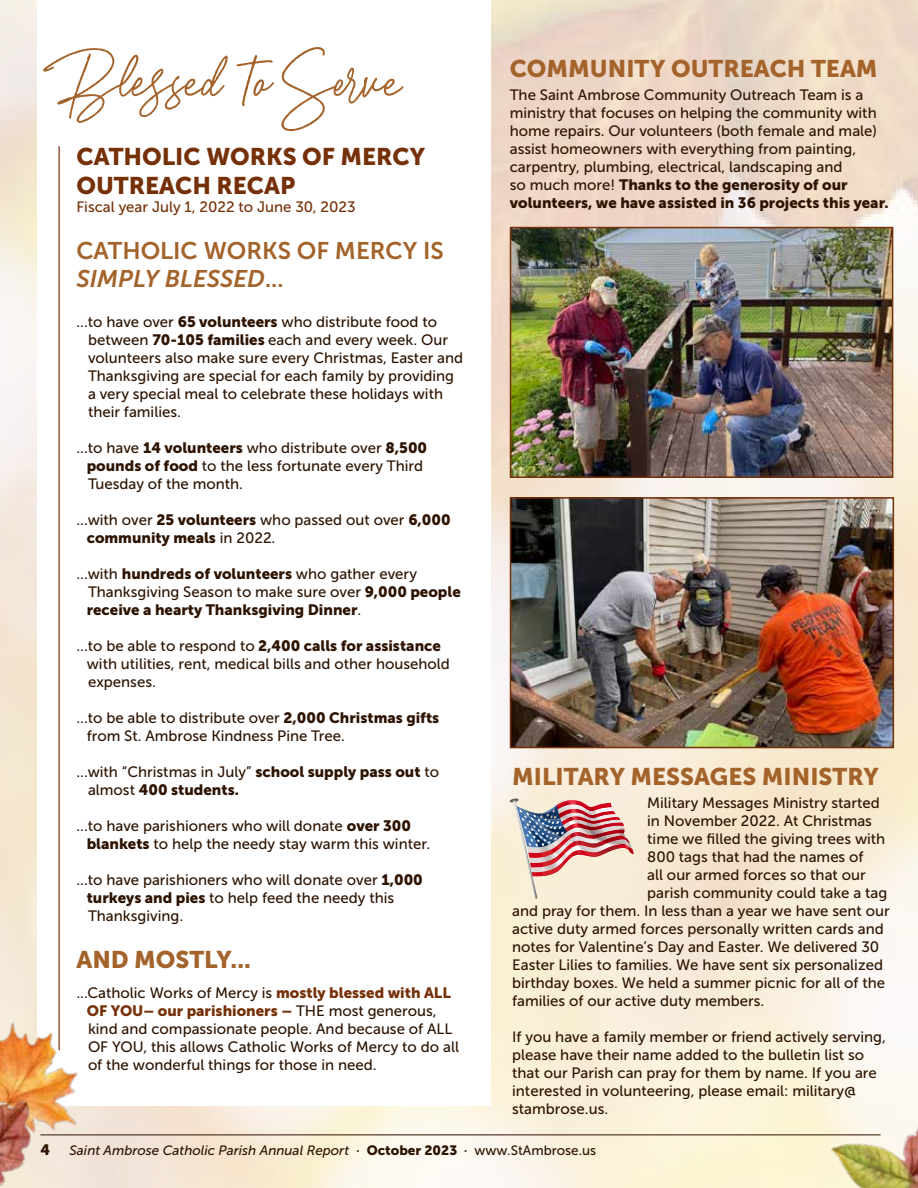
<style>
.page{position:relative;width:918px;height:1188px;background:#fff}
.page>*{position:absolute;margin:0;border:0;box-sizing:border-box;transform-origin:0 0}
.t1{font:108px "Aurelly Signature";color:#a3632b}
.t2{font:24px "Museo Sans 900";color:#a3632b}
.t3{font:24px/28.8px "Museo Sans 700";color:#a3632b}
.t4{font:24px/28.8px "Museo Sans 900";color:#753008}
.t5{font:15px/18px "Museo Sans 500";color:#2d1300}
.t6{font:15px/18px "Museo Sans 900";color:#2d1300}
.t7{font:15px "Museo Sans 900";color:#753008}
.t8{font:15px "Museo Sans 500";color:#753008}
.t9{font:italic 13.5px "Museo Sans 500";color:#2d1300}
.s1{font-style:italic}
.s2{font-family:"Museo Sans 900"}
.s3{font-family:"Museo Sans 500"}
.s4{font-family:"Museo Sans 900";color:#753008}
.s5{font-family:"Museo Sans 500";color:#2d1300}
.s6{font-family:"Museo Sans 700";font-style:normal}
.s7{font-family:"Museo Sans 900";font-style:normal}
.s8{font-style:normal}
</style>
<div class="page">
<img style="left:0;top:0;width:918px;height:1188px">
<hr style="left:40px;top:1135px;width:841px;height:1px;background:#2d1300">
<div style="left:37px;top:0;width:454px;height:1105px;background:#fff"></div>
<hr style="left:59px;top:146px;width:1px;height:904px;background:#7a1600">
<img style="left:513px;top:230px;width:377px;height:245px">
<div style="left:510px;top:227px;width:383px;height:251px;border:2px solid #753008"></div>
<img style="left:513px;top:500px;width:378px;height:245px">
<div style="left:510px;top:497px;width:384px;height:251px;border:2px solid #753008"></div>
<img style="left:513px;top:877px;width:24px;height:22px">
<img style="left:509px;top:799px;width:125px;height:78px">
<img style="left:0;top:987px;width:60px;height:47px">
<img style="left:787px;top:1028px;width:131px;height:160px">
<img style="left:864px;top:1141px;width:54px;height:47px">
<img style="left:0;top:1034px;width:114px;height:154px">
<h1 class="t1" style="left:57px;top:34px;width:345px">Blessed to Serve</h1>
<h2 class="t4" style="left:76px;top:142px;width:350px">CATHOLIC WORKS OF MERCY<br>OUTREACH RECAP</h2>
<p class="t8" style="left:76px;top:198px;width:281px">Fiscal year July 1, 2022 to June 30, 2023</p>
<h2 class="t3" style="left:76px;top:236px;width:369px">CATHOLIC WORKS OF MERCY IS<br><span class="s1">SIMPLY BLESSED</span>...</h2>
<p class="t5" style="left:88px;top:313px;width:377px;text-indent:-12px">...to have over <span class="s2">65 volunteers</span> who distribute food to between <span class="s2">70-105 families</span> each and every week. Our volunteers also make sure every Christmas, Easter and Thanksgiving are special for each family by providing a very special meal to celebrate these holidays with their families.</p>
<p class="t5" style="left:87px;top:439px;width:342px;text-indent:-10px">...to have <span class="s2">14 volunteers</span> who distribute over <span class="s2">8,500 pounds of food</span> to the less fortunate every Third<br>Tuesday of the month.</p>
<p class="t5" style="left:76px;top:511px;width:376px">...with over <span class="s2">25 volunteers</span> who passed out over <span class="s2">6,000</span></p>
<p class="t6" style="left:87px;top:529px;width:190px">community meals <span class="s3">in 2022.</span></p>
<p class="t5" style="left:88px;top:565px;width:374px;text-indent:-12px">...with <span class="s2">hundreds of volunteers</span> who gather every<br>Thanksgiving Season to make sure over <span class="s2">9,000 people</span></p>
<p class="t6" style="left:87px;top:601px;width:276px">receive a hearty Thanksgiving Dinner<span class="s3">.</span></p>
<p class="t6" style="left:76px;top:637px;width:366px"><span class="s3">...to be able to respond to</span> 2,400 calls for assistance</p>
<p class="t5" style="left:87px;top:655px;width:365px">with utilities, rent, medical bills and other household expenses.</p>
<p class="t5" style="left:87px;top:709px;width:354px;text-indent:-10px">...to be able to distribute over <span class="s2">2,000 Christmas gifts </span>from St. Ambrose Kindness Pine Tree.</p>
<p class="t5" style="left:76px;top:763px;width:364px">...with “Christmas in July” <span class="s2">school supply pass out</span> to</p>
<p class="t6" style="left:88px;top:781px;width:152px"><span class="s3">almost</span> 400 students.</p>
<p class="t5" style="left:87px;top:817px;width:345px;text-indent:-10px">...to have parishioners who will donate <span class="s2">over 300 blankets</span> to help the needy stay warm this winter.</p>
<p class="t5" style="left:87px;top:871px;width:338px;text-indent:-10px">...to have parishioners who will donate over <span class="s2">1,000 turkeys and pies</span> to help feed the needy this<br>Thanksgiving.</p>
<h2 class="t2" style="left:76px;top:946px;width:176px">AND MOSTLY...</h2>
<p class="t5" style="left:76px;top:984px;width:376px">...Catholic Works of Mercy is <span class="s4">mostly blessed with ALL</span></p>
<p class="t7" style="left:87px;top:1002px;width:351px">OF YOU– our parishioners – <span class="s5">THE most generous,</span></p>
<p class="t5" style="left:88px;top:1020px;width:372px">kind and compassionate people. And because of ALL<br>OF YOU, this allows Catholic Works of Mercy to do all of the wonderful things for those in need.</p>
<h2 class="t2" style="left:510px;top:55px;width:369px">COMMUNITY OUTREACH TEAM</h2>
<p class="t5" style="left:510px;top:86px;width:369px">The Saint Ambrose Community Outreach Team is a ministry that focuses on helping the community with home repairs. Our volunteers (both female and male) assist homeowners with everything from painting, carpentry, plumbing, electrical, landscaping and</p>
<p class="t6" style="left:510px;top:175px;width:381px"><span class="s3">so much more!</span> Thanks to the generosity of our volunteers, we have assisted in 36 projects this year.</p>
<h2 class="t2" style="left:512px;top:763px;width:368px">MILITARY MESSAGES MINISTRY</h2>
<p class="t5" style="left:647px;top:794px;width:234px">Military Messages Ministry started</p>
<p class="t5" style="left:647px;top:812px;width:226px">in November 2022. At Christmas</p>
<p class="t5" style="left:647px;top:830px;width:240px">time we filled the giving trees with</p>
<p class="t5" style="left:647px;top:848px;width:218px">800 tags that had the names of</p>
<p class="t5" style="left:647px;top:866px;width:220px">all our armed forces so that our</p>
<p class="t5" style="left:647px;top:884px;width:242px">parish community could take a tag</p>
<p class="t5" style="left:512px;top:902px;width:379px">and pray for them. In less than a year we have sent our</p>
<p class="t5" style="left:512px;top:920px;width:373px">active duty armed forces personally written cards and</p>
<p class="t5" style="left:512px;top:938px;width:369px">notes for Valentine’s Day and Easter. We delivered 30</p>
<p class="t5" style="left:512px;top:956px;width:372px">Easter Lilies to families. We have sent six personalized</p>
<p class="t5" style="left:512px;top:974px;width:375px">birthday boxes. We held a summer picnic for all of the</p>
<p class="t5" style="left:512px;top:992px;width:254px">families of our active duty members.</p>
<p class="t5" style="left:512px;top:1028px;width:375px">If you have a family member or friend actively serving, please have their name added to the bulletin list so that our Parish can pray for them by name. If you are interested in volunteering, please email: military@ stambrose.us.</p>
<p class="t6" style="left:40px;top:1141px;width:11px">4</p>
<p class="t9" style="left:70px;top:1143px;width:528px">Saint Ambrose Catholic Parish Annual Report <span class="s6">·</span> <span class="s7">October 2023</span> <span class="s6">·</span> <span class="s8">www.StAmbrose.us</span></p>
</div>
